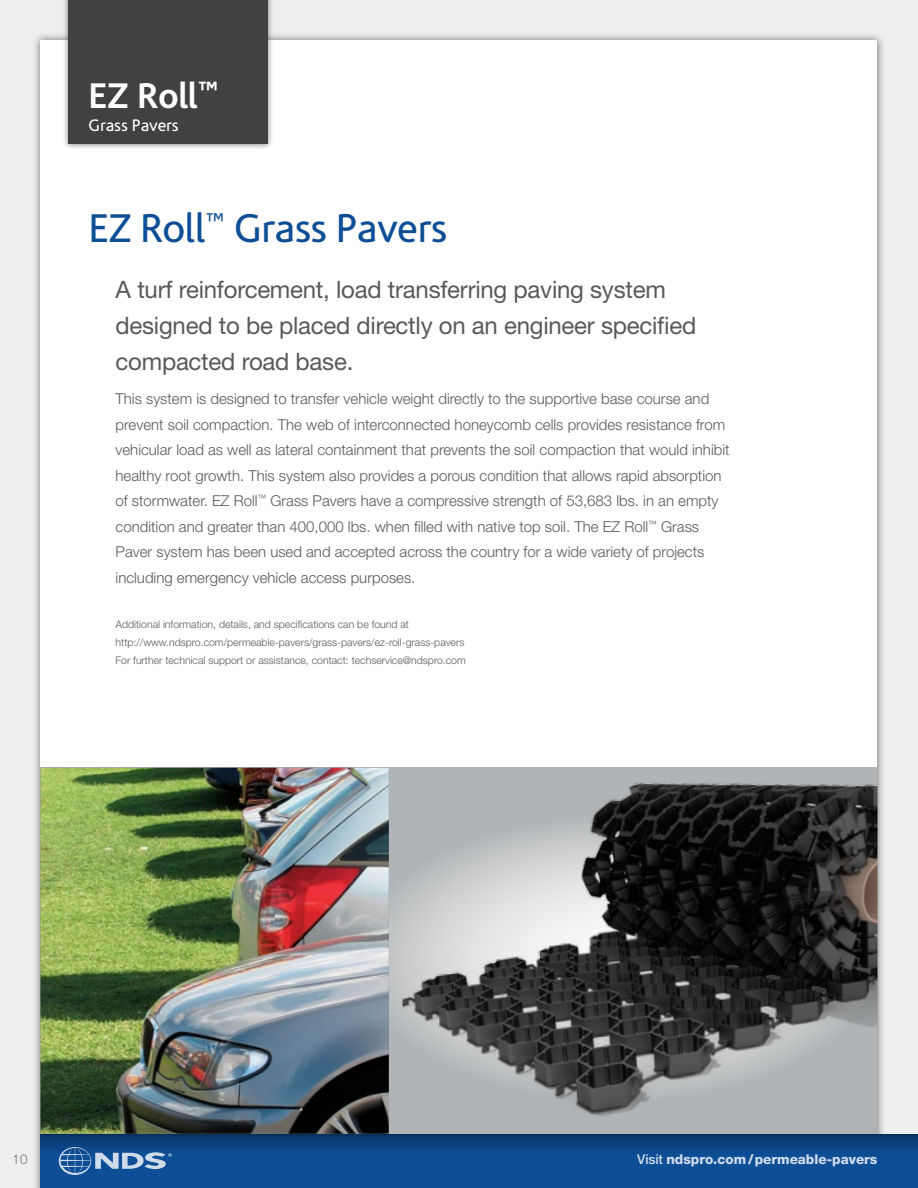
<style>
.page{position:relative;width:918px;height:1188px;background:#eeeeef}
.page>*{position:absolute;margin:0;border:0;box-sizing:border-box;transform-origin:0 0}
.t1{font:40.5px "Corisande";letter-spacing:-.02em;color:#0e4e96}
.t2{font:700 36px "Corisande";letter-spacing:-.01em;color:#fff}
.t3{font:24px/36px "Helvetica Neue LT";letter-spacing:-.01em;color:#58595b}
.t4{font:16.8px "Corisande";letter-spacing:-.01em;color:#fff}
.t5{font:300 15px/25.5px "Helvetica Neue LT";color:#58595b}
.t6{font:800 13.5px "Helvetica Neue LT";color:#fff}
.t7{font:300 13.5px "Helvetica Neue LT";color:#58595b}
.t8{font:300 10.5px/18px "Helvetica Neue LT";color:#58595b}
.s1{font-weight:500}
</style>
<div class="page">
<div style="left:32px;top:32px;width:854px;height:1156px;background:#000;opacity:.5"></div>
<div style="left:40px;top:40px;width:838px;height:1148px;background:#fff"></div>
<div style="left:40px;top:1134px;width:878px;height:54px;background:#0e4e96"></div>
<div style="left:40px;top:1134px;width:878px;height:20px;background:linear-gradient(to bottom,#093464,#0d4b91)"></div>
<svg style="left:59px;top:1147px;width:113px;height:28px"></svg>
<img style="left:40px;top:767px;width:838px;height:367px">
<div style="left:62px;top:0;width:212px;height:150px;background:#000;opacity:.5"></div>
<div style="left:69px;top:0;width:199px;height:144px;background:#414042"></div>
<h2 class="t2" style="left:89px;top:75px;width:131px">EZ Roll<sup>™</sup></h2>
<p class="t4" style="left:89px;top:116px;width:92px">Grass Pavers</p>
<h1 class="t1" style="left:89px;top:206px;width:360px">EZ Roll<sup>™</sup> Grass Pavers</h1>
<h3 class="t3" style="left:116px;top:271px;width:582px">A turf reinforcement, load transferring paving system designed to be placed directly on an engineer specified compacted road base.</h3>
<p class="t5" style="left:116px;top:386px;width:616px">This system is designed to transfer vehicle weight directly to the supportive base course and prevent soil compaction. The web of interconnected honeycomb cells provides resistance from vehicular load as well as lateral containment that prevents the soil compaction that would inhibit healthy root growth. This system also provides a porous condition that allows rapid absorption of stormwater. EZ Roll<sup>™</sup> Grass Pavers have a compressive strength of 53,683 lbs. in an empty condition and greater than 400,000 lbs. when filled with native top soil. The EZ Roll<sup>™</sup> Grass Paver system has been used and accepted across the country for a wide variety of projects including emergency vehicle access purposes.</p>
<p class="t8" style="left:116px;top:615px;width:352px">Additional information, details, and specifications can be found at http://www.ndspro.com/permeable-pavers/grass-pavers/ez-roll-grass-pavers<br>For further technical support or assistance, contact: techservice@ndspro.com</p>
<p class="t7" style="left:13px;top:1151px;width:16px">10</p>
<p class="t6" style="left:637px;top:1151px;width:242px"><span class="s1">Visit</span> ndspro.com /permeable-pavers</p>
</div>
